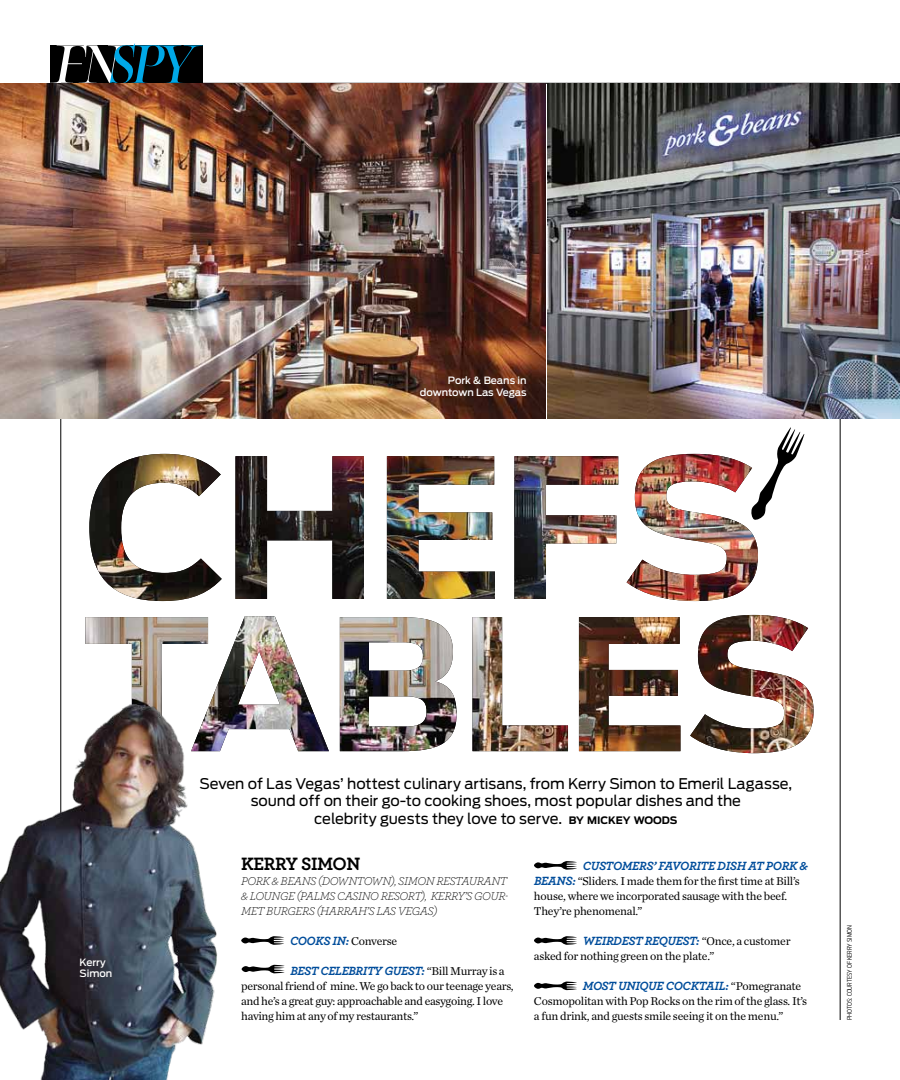
<style>
.page{position:relative;width:900px;height:1080px;background:#fff}
.page>*{position:absolute;margin:0;border:0;box-sizing:border-box;transform-origin:0 0}
.t1{font:18.75px "Archer Bold SC";letter-spacing:-.025em;color:#000}
.t2{font:14.62px/17.5px "Antenna";letter-spacing:-.005em;color:#000;text-align:center}
.t3{font:12.5px "Archer Bold LF Italic";letter-spacing:-.025em;color:#004d9b}
.t4{font:11.88px/15px "Chronicle Text G1";letter-spacing:-.02em;color:#000}
.t5{font:italic 300 11.88px/15px "Archer";letter-spacing:-.025em;color:#000;text-align:justify}
.t6{font:500 10px/11.2px "Antenna";color:#fff;text-align:right}
.t7{font:300 6.25px "Antenna Cond";color:#000}
.s1{font-weight:700;font-size:10.25px}
.s2{font-family:"Chronicle Text G1";font-size:11.88px;color:#000}
.s3{font-family:"Archer Bold LF Italic";font-size:12.5px;color:#004d9b}
</style>
<div class="page">
<svg style="left:50px;top:43px;width:153px;height:40px;background:#253d46"></svg>
<hr style="left:61px;top:83px;width:1px;height:937px;background:#000">
<hr style="left:840px;top:83px;width:1px;height:937px;background:#000">
<hr style="left:61px;top:83px;width:779px;height:1px;background:#000">
<img style="left:85px;top:615px;width:729px;height:138px">
<img style="left:89px;top:454px;width:669px;height:147px">
<svg style="left:750px;top:427px;width:55px;height:94px"></svg>
<img style="left:548px;top:83px;width:352px;height:335px">
<img style="left:0;top:83px;width:545px;height:335px">
<svg style="left:263px;top:936px;width:21px;height:9px"></svg>
<svg style="left:263px;top:965px;width:22px;height:8px"></svg>
<img style="left:0;top:682px;width:263px;height:398px">
<svg style="left:534px;top:861px;width:43px;height:9px"></svg>
<svg style="left:534px;top:936px;width:43px;height:9px"></svg>
<svg style="left:534px;top:981px;width:43px;height:9px"></svg>
<p class="t6" style="left:420px;top:375px;width:108px">Pork &amp; Beans in downtown Las Vegas</p>
<p class="t6" style="left:80px;top:956px;width:34px;text-align:left">Kerry<br>Simon</p>
<p class="t2" style="left:199px;top:775px;width:594px">Seven of Las Vegas’ hottest culinary artisans, from Kerry Simon to Emeril Lagasse, sound off on their go-to cooking shoes, most popular dishes and the<br>celebrity guests they love to serve. <span class="s1">BY MICKEY WOODS</span></p>
<h1 class="t1" style="left:241px;top:852px;width:121px">KERRY SIMON</h1>
<p class="t5" style="left:241px;top:873px;width:268px">PORK &amp; BEANS (DOWNTOWN), SIMON RESTAURANT &amp; LOUNGE (PALMS CASINO RESORT), KERRY’S GOUR-MET BURGERS (HARRAH’S LAS VEGAS)</p>
<p class="t3" style="left:290px;top:933px;width:109px">COOKS IN: <span class="s2">Converse</span></p>
<p class="t3" style="left:290px;top:963px;width:216px">BEST CELEBRITY GUEST: <span class="s2">“Bill Murray is a</span></p>
<p class="t4" style="left:241px;top:978px;width:274px">personal friend of mine. We go back to our teenage years, and he’s a great guy: approachable and easygoing. I love having him at any of my restaurants.”</p>
<p class="t3" style="left:583px;top:858px;width:227px">CUSTOMERS’ FAVORITE DISH AT PORK &amp;</p>
<p class="t4" style="left:534px;top:873px;width:267px"><span class="s3">BEANS:</span> “Sliders. I made them for the first time at Bill’s house, where we incorporated sausage with the beef.<br>They’re phenomenal.”</p>
<p class="t3" style="left:583px;top:933px;width:48px">WEIRDEST</p>
<p class="t4" style="left:534px;top:933px;width:258px;text-indent:111px"><span class="s3">REQUEST:</span> “Once, a customer asked for nothing green on the plate.”</p>
<p class="t3" style="left:583px;top:978px;width:10px">MOST</p>
<p class="t3" style="left:618px;top:978px;width:57px">UNIQUECOCKT</p>
<p class="t4" style="left:534px;top:978px;width:275px;text-indent:172px"><span class="s3">AIL:</span> “Pomegranate<br>Cosmopolitan with Pop Rocks on the rim of the glass. It’s a fun drink, and guests smile seeing it on the menu.”</p>
<p class="t7" style="left:846px;top:1020px;width:96px;rotate:-90deg">photos: COURTESY OF KERRY SIMON</p>
</div>
